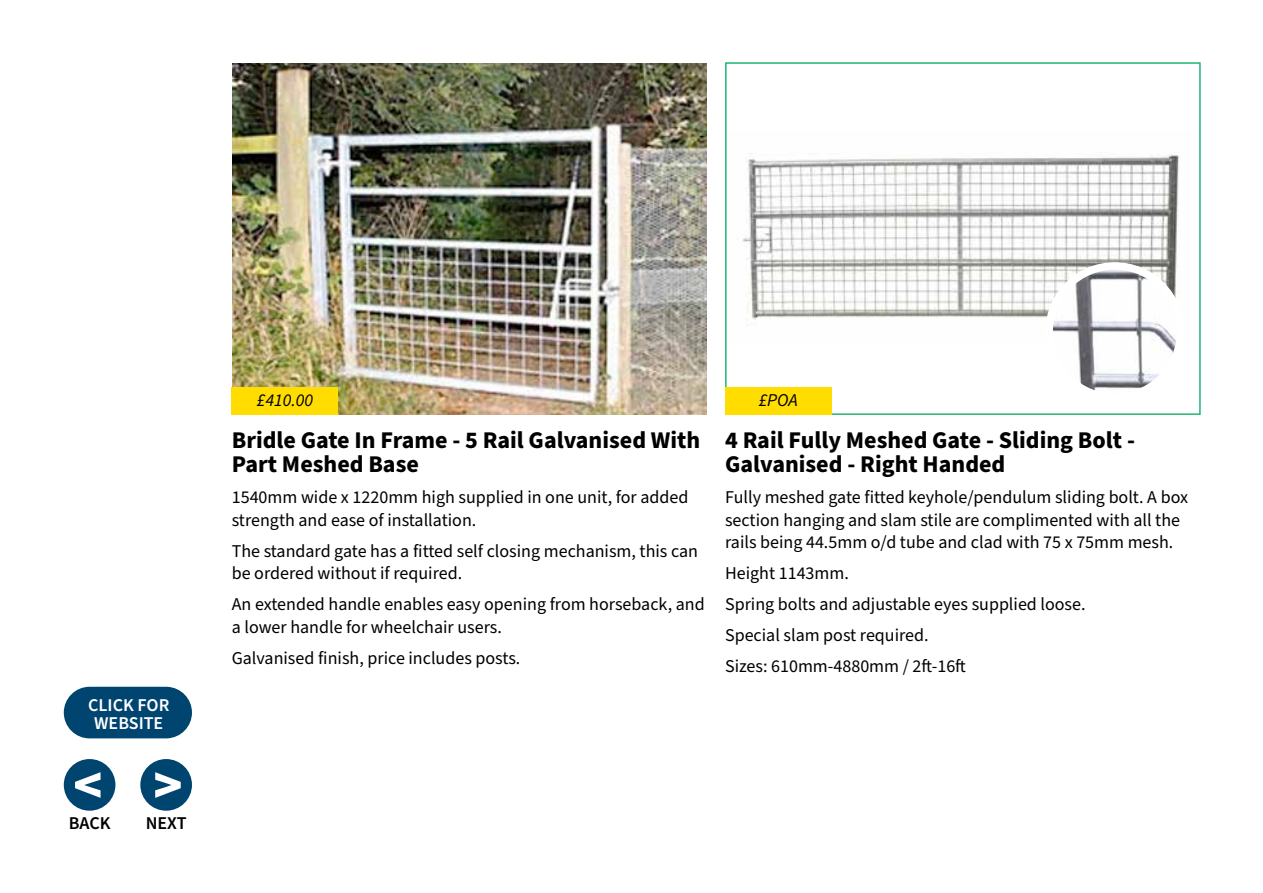
<style>
.page{position:relative;width:1263px;height:893px;background:#fff}
.page>*{position:absolute;margin:0;border:0;box-sizing:border-box;transform-origin:0 0}
.t1{font:700 24px/24px "Source Sans Pro";color:#000}
.t2{font:18px/22.5px "Source Sans Pro";color:#000}
.t3{font:600 18px/18px "Source Sans Pro";color:#fff;text-align:center}
.t4{font:italic 18px "Source Sans Pro";color:#000}
.t5{font:600 18px "Source Sans Pro";color:#000}
</style>
<div class="page">
<div style="left:64px;top:759px;width:51px;height:52px;background:#004470;border-radius:50%"></div>
<div style="left:140px;top:759px;width:52px;height:52px;background:#004470;border-radius:50%"></div>
<svg style="left:75px;top:772px;width:26px;height:26px"></svg>
<svg style="left:155px;top:772px;width:26px;height:26px"></svg>
<svg style="left:64px;top:687px;width:128px;height:51px;background:#15537b"></svg>
<img style="left:232px;top:63px;width:475px;height:351px">
<img style="left:742px;top:153px;width:437px;height:167px">
<div style="left:725px;top:62px;width:476px;height:353px;border:2px solid #22b573"></div>
<div style="left:232px;top:387px;width:106px;height:28px;background:#fd0"></div>
<div style="left:725px;top:387px;width:106px;height:28px;background:#fd0"></div>
<img style="left:1049px;top:266px;width:131px;height:131px;border-radius:66px">
<div style="left:1045px;top:262px;width:139px;height:139px;border:8px solid #fff;border-radius:50%"></div>
<p class="t3" style="left:88px;top:696px;width:83px">CLICK FOR<br>WEBSITE</p>
<p class="t5" style="left:69px;top:811px;width:43px">BACK</p>
<p class="t5" style="left:146px;top:811px;width:42px">NEXT</p>
<p class="t4" style="left:257px;top:388px;width:58px">£410.00</p>
<p class="t4" style="left:759px;top:388px;width:41px">£POA</p>
<h1 class="t1" style="left:232px;top:429px;width:470px">Bridle Gate In Frame - 5 Rail Galvanised With<br>Part Meshed Base</h1>
<p class="t2" style="left:232px;top:486px;width:458px">1540mm wide x 1220mm high supplied in one unit, for added strength and ease of installation.</p>
<p class="t2" style="left:232px;top:540px;width:468px">The standard gate has a fitted self closing mechanism, this can be ordered without if required.</p>
<p class="t2" style="left:232px;top:593px;width:474px">An extended handle enables easy opening from horseback, and a lower handle for wheelchair users.</p>
<p class="t2" style="left:232px;top:647px;width:290px">Galvanised finish, price includes posts.</p>
<h1 class="t1" style="left:725px;top:429px;width:411px">4 Rail Fully Meshed Gate - Sliding Bolt -<br>Galvanised - Right Handed</h1>
<p class="t2" style="left:725px;top:486px;width:465px">Fully meshed gate fitted keyhole/pendulum sliding bolt. A box section hanging and slam stile are complimented with all the rails being 44.5mm o/d tube and clad with 75 x 75mm mesh.</p>
<p class="t2" style="left:725px;top:558px;width:362px;line-height:31px">Height 1143mm.<br>Spring bolts and adjustable eyes supplied loose.<br>Special slam post required.<br>Sizes: 610mm-4880mm / 2ft-16ft</p>
</div>
